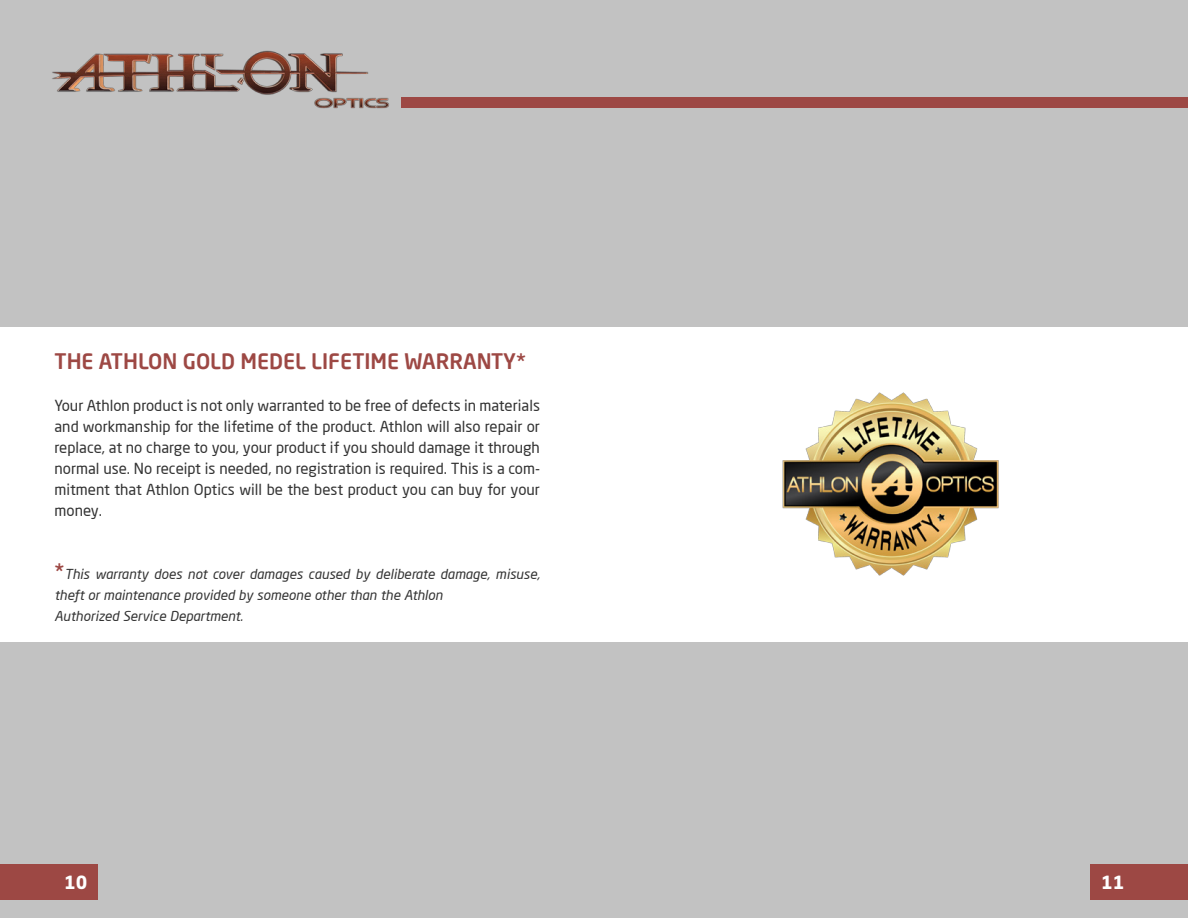
<style>
.page{position:relative;width:1188px;height:918px;background:#fff}
.page>*{position:absolute;margin:0;border:0;box-sizing:border-box;transform-origin:0 0}
.Title1{font:500 21px "Neo Sans Pro";color:#9d4844}
.t1{font:700 18px "Neo Sans Std";color:#fff}
.Text_Standard{font:15px/21px "Neo Sans Pro";color:#333;text-align:justify}
.Title1-2{font:italic 13.5px/21px "Neo Sans Pro";color:#333}
.Text_Additional_info{font:italic 13.5px "Neo Sans Pro";color:#333}
.s1{font-weight:500;font-style:normal;font-size:21px;color:#9d4844}
</style>
<div class="page">
<div style="left:0;top:642px;width:1188px;height:276px;background:#c2c2c2"></div>
<div style="left:0;top:0;width:1188px;height:327px;background:#c2c2c2"></div>
<div style="left:401px;top:97px;width:787px;height:11px;background:#9d4844"></div>
<img style="left:52px;top:50px;width:337px;height:59px">
<div style="left:0;top:864px;width:97px;height:36px;background:#9d4844"></div>
<div style="left:1091px;top:864px;width:97px;height:36px;background:#9d4844"></div>
<img style="left:782px;top:392px;width:217px;height:184px">
<p class="Title1" style="left:55px;top:348px;width:473px">THE ATHLON GOLD MEDEL LIFETIME WARRANTY*</p>
<p class="Text_Standard" style="left:55px;top:395px;width:487px">Your Athlon product is not only warranted to be free of defects in materials and workmanship for the lifetime of the product. Athlon will also repair or replace, at no charge to you, your product if you should damage it through normal use. No receipt is needed, no registration is required. This is a com&shy;mitment that Athlon Optics will be the best product you can buy for your money.</p>
<p class="Title1-2" style="left:55px;top:563px;width:487px"><span class="s1">*</span>This warranty does not cover damages caused by deliberate damage, misuse, theft or maintenance provided by someone other than the Athlon</p>
<p class="Text_Additional_info" style="left:55px;top:608px;width:190px">Authorized Service Department.</p>
<p class="t1" style="left:64px;top:871px;width:25px">10</p>
<p class="t1" style="left:1101px;top:871px;width:25px">11</p>
</div>
